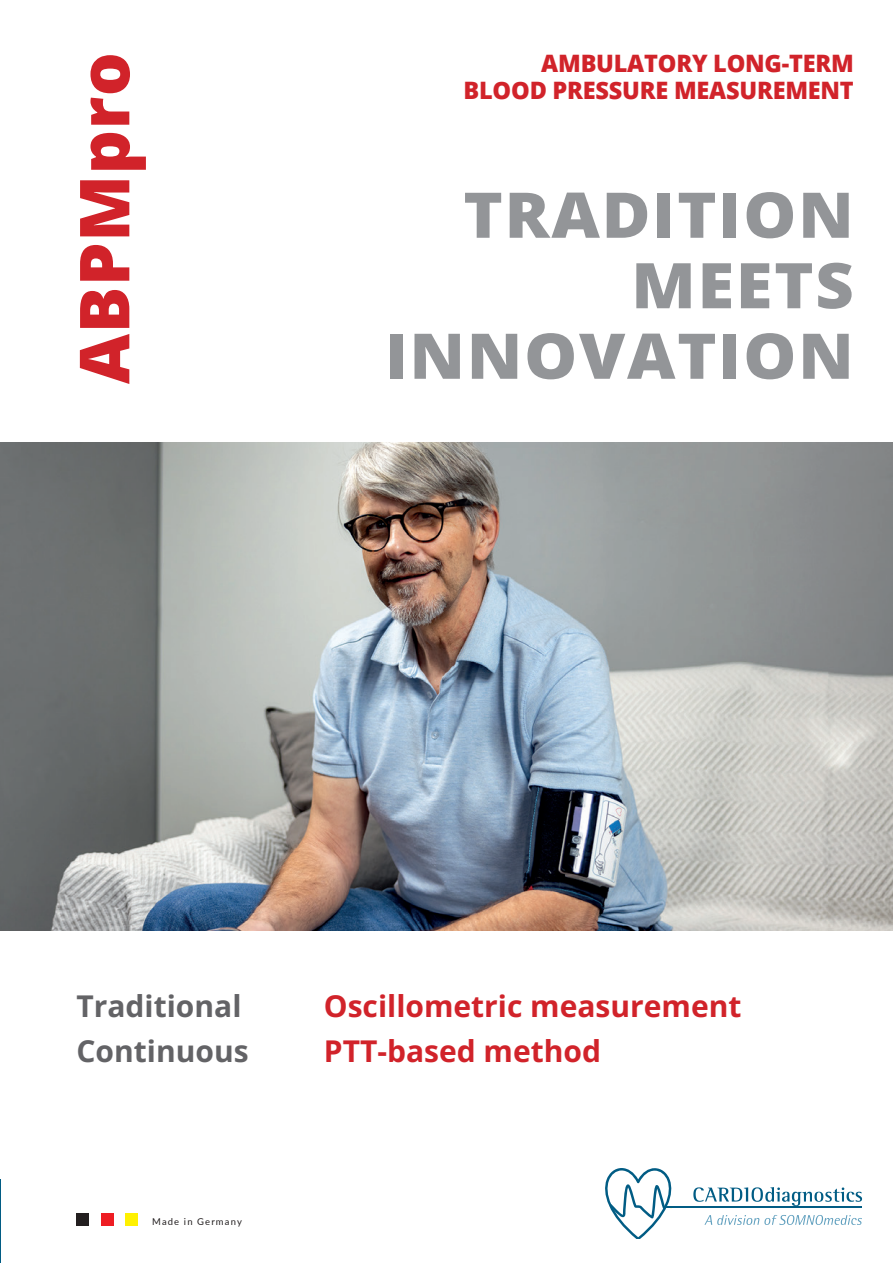
<style>
.page{position:relative;width:893px;height:1263px;background:#fff}
.page>*{position:absolute;margin:0;border:0;box-sizing:border-box;transform-origin:0 0}
.t1{font:800 69px "Open Sans";letter-spacing:.01em;color:#d1232a}
.t2{font:800 63px/70.5px "Open Sans";letter-spacing:.025em;color:#939598;text-align:right;scale:1.06 1}
.t3{font:700 30px/45px "Open Sans";color:#d1232a}
.t4{font:700 30px/45px "Open Sans";color:#636366}
.t5{font:800 24px/27px "Open Sans";letter-spacing:-.01em;color:#d1232a;text-align:right}
.t6{font:9.45px "Lato";letter-spacing:.12em;color:#231f20}
</style>
<div class="page">
<img style="left:0;top:443px;width:893px;height:487px">
<div style="left:77px;top:1214px;width:12px;height:12px;background:#231f20"></div>
<div style="left:101px;top:1214px;width:12px;height:12px;background:#ee1d23"></div>
<div style="left:126px;top:1214px;width:12px;height:12px;background:#fff101"></div>
<hr style="left:0;top:1180px;width:1px;height:83px;background:#015c84">
<svg style="left:693px;top:1187px;width:169px;height:19px"></svg>
<svg style="left:704px;top:1215px;width:158px;height:10px"></svg>
<svg style="left:605px;top:1168px;width:67px;height:71px"></svg>
<hr style="left:664px;top:1206px;width:198px;height:2px;background:#015c84">
<h1 class="t1" style="left:52px;top:384px;width:333px;rotate:-90deg">ABPMpro</h1>
<p class="t5" style="left:464px;top:49px;width:392px">AMBULATORY LONG-TERM<br>BLOOD PRESSURE MEASUREMENT</p>
<h2 class="t2" style="left:384px;top:176px;width:444px">TRADITION<br>MEETS<br>INNOVATION</h2>
<p class="t4" style="left:77px;top:983px;width:174px">Traditional<br>Continuous</p>
<p class="t3" style="left:324px;top:983px;width:419px">Oscillometric measurement<br>PTT-based method</p>
<p class="t6" style="left:152px;top:1215px;width:91px">Made in Germany</p>
</div>
